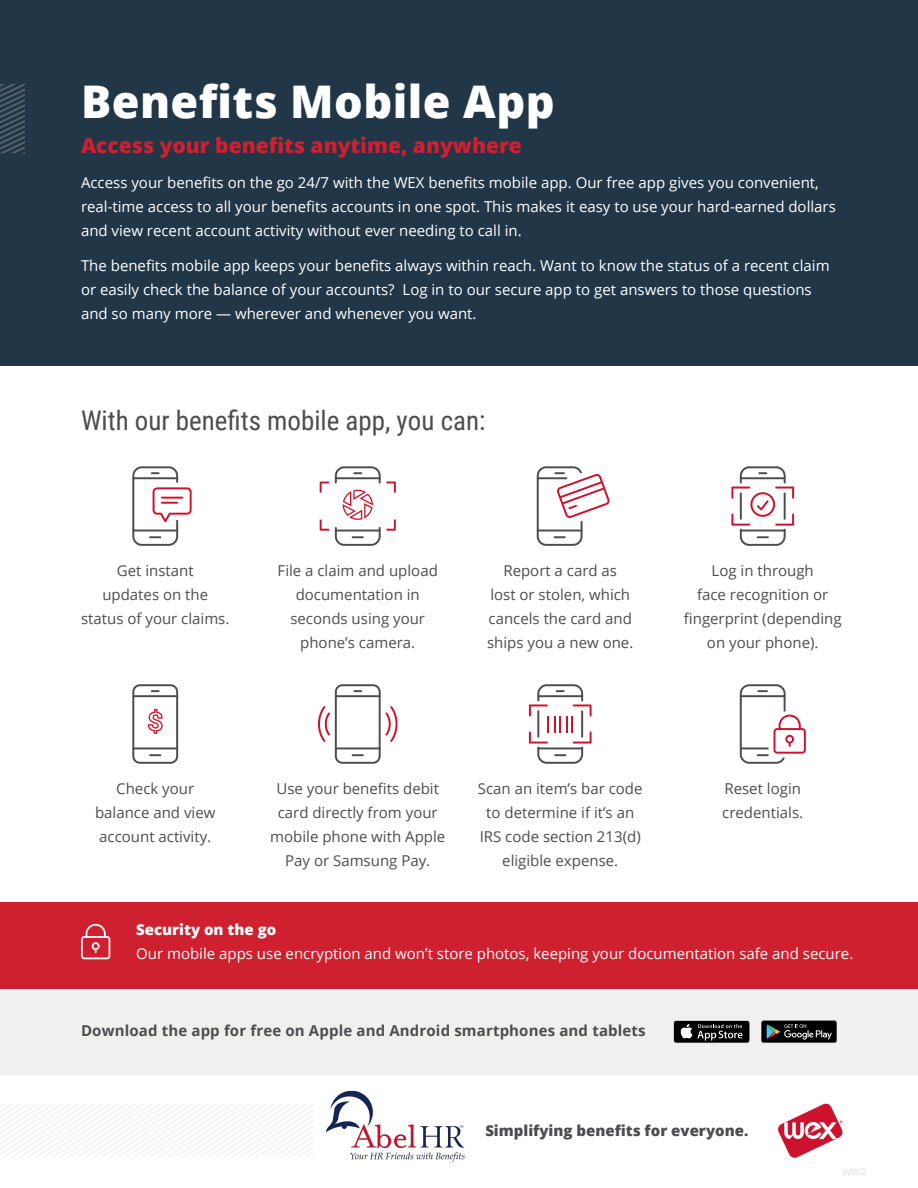
<style>
.page{position:relative;width:918px;height:1188px;background:#fff}
.page>*{position:absolute;margin:0;border:0;box-sizing:border-box;transform-origin:0 0}
.t1{font:800 45px "Open Sans";letter-spacing:.01em;color:#fff}
.t2{font:27px "Roboto Condensed";color:#4d4d4f}
.t3{font:800 21px "Open Sans";color:#ce202f}
.t4{font:15px/24px "Open Sans";color:#fff}
.t5{font:15px/24px "Open Sans";color:#4d4d4f;text-align:center}
.t6{font:700 15px "Open Sans";letter-spacing:.01em;color:#4d4d4f}
.t7{font:800 15px "Open Sans";color:#4d4d4f}
.t8{font:800 15px "Open Sans";color:#fff}
.t9{font:9px "Open Sans";color:#d7dbd5}
</style>
<div class="page">
<div style="left:0;top:989px;width:918px;height:86px;background:#f0f1ef"></div>
<div style="left:674px;top:1020px;width:76px;height:23px;background:#6c6e6f;border-radius:3px"></div>
<div style="left:674px;top:1021px;width:75px;height:22px;background:#000;border-radius:2px"></div>
<svg style="left:680px;top:1024px;width:63px;height:16px"></svg>
<svg style="left:761px;top:1020px;width:76px;height:23px;background:#292c2b"></svg>
<svg style="left:529px;top:684px;width:63px;height:80px"></svg>
<svg style="left:740px;top:684px;width:66px;height:80px"></svg>
<svg style="left:318px;top:684px;width:80px;height:80px"></svg>
<svg style="left:132px;top:684px;width:46px;height:80px"></svg>
<svg style="left:320px;top:482px;width:9px;height:11px"></svg>
<svg style="left:320px;top:520px;width:9px;height:11px"></svg>
<svg style="left:335px;top:466px;width:61px;height:80px"></svg>
<svg style="left:537px;top:466px;width:73px;height:80px"></svg>
<svg style="left:132px;top:466px;width:60px;height:80px"></svg>
<svg style="left:731px;top:466px;width:63px;height:80px"></svg>
<div style="left:0;top:0;width:918px;height:365px;background:#213747"></div>
<svg style="left:0;top:84px;width:25px;height:69px"></svg>
<svg style="left:778px;top:1104px;width:65px;height:54px"></svg>
<svg style="left:0;top:1104px;width:313px;height:53px"></svg>
<div style="left:0;top:902px;width:918px;height:87px;background:#ce202f"></div>
<svg style="left:81px;top:924px;width:29px;height:35px"></svg>
<img style="left:326px;top:1090px;width:139px;height:72px">
<h1 class="t1" style="left:81px;top:68px;width:475px">Benefits Mobile App</h1>
<h3 class="t3" style="left:81px;top:130px;width:442px">Access your benefits anytime, anywhere</h3>
<p class="t4" style="left:81px;top:170px;width:756px">Access your benefits on the go 24/7 with the WEX benefits mobile app. Our free app gives you convenient, real-time access to all your benefits accounts in one spot. This makes it easy to use your hard-earned dollars and view recent account activity without ever needing to call in.</p>
<p class="t4" style="left:81px;top:253px;width:750px">The benefits mobile app keeps your benefits always within reach. Want to know the status of a recent claim or easily check the balance of your accounts? Log in to our secure app to get answers to those questions and so many more — wherever and whenever you want.</p>
<h2 class="t2" style="left:81px;top:401px;width:406px">With our benefits mobile app, you can:</h2>
<p class="t5" style="left:81px;top:558px;width:150px">Get instant<br>updates on the status of your claims.</p>
<p class="t5" style="left:487px;top:558px;width:148px">Report a card as<br>lost or stolen, which cancels the card and ships you a new one.</p>
<p class="t5" style="left:278px;top:558px;width:162px">File a claim and upload documentation in seconds using your phone’s camera.</p>
<p class="t5" style="left:684px;top:558px;width:159px">Log in through<br>face recognition or fingerprint (depending on your phone).</p>
<p class="t5" style="left:270px;top:776px;width:177px">Use your benefits debit card directly from your mobile phone with Apple<br>Pay or Samsung Pay.</p>
<p class="t5" style="left:722px;top:776px;width:82px;text-align:left">Reset login credentials.</p>
<p class="t5" style="left:95px;top:776px;width:122px">Check your balance and view account activity.</p>
<p class="t5" style="left:478px;top:776px;width:166px">Scan an item’s bar code to determine if it’s an<br>IRS code section 213(d) eligible expense.</p>
<p class="t8" style="left:136px;top:918px;width:142px">Security on the go</p>
<p class="t4" style="left:136px;top:942px;width:719px">Our mobile apps use encryption and won’t store photos, keeping your documentation safe and secure.</p>
<p class="t6" style="left:81px;top:1020px;width:566px">Download the app for free on Apple and Android smartphones and tablets</p>
<p class="t7" style="left:485px;top:1120px;width:265px">Simplifying benefits for everyone.</p>
<p class="t9" style="left:843px;top:1165px;width:25px">W002</p>
</div>
